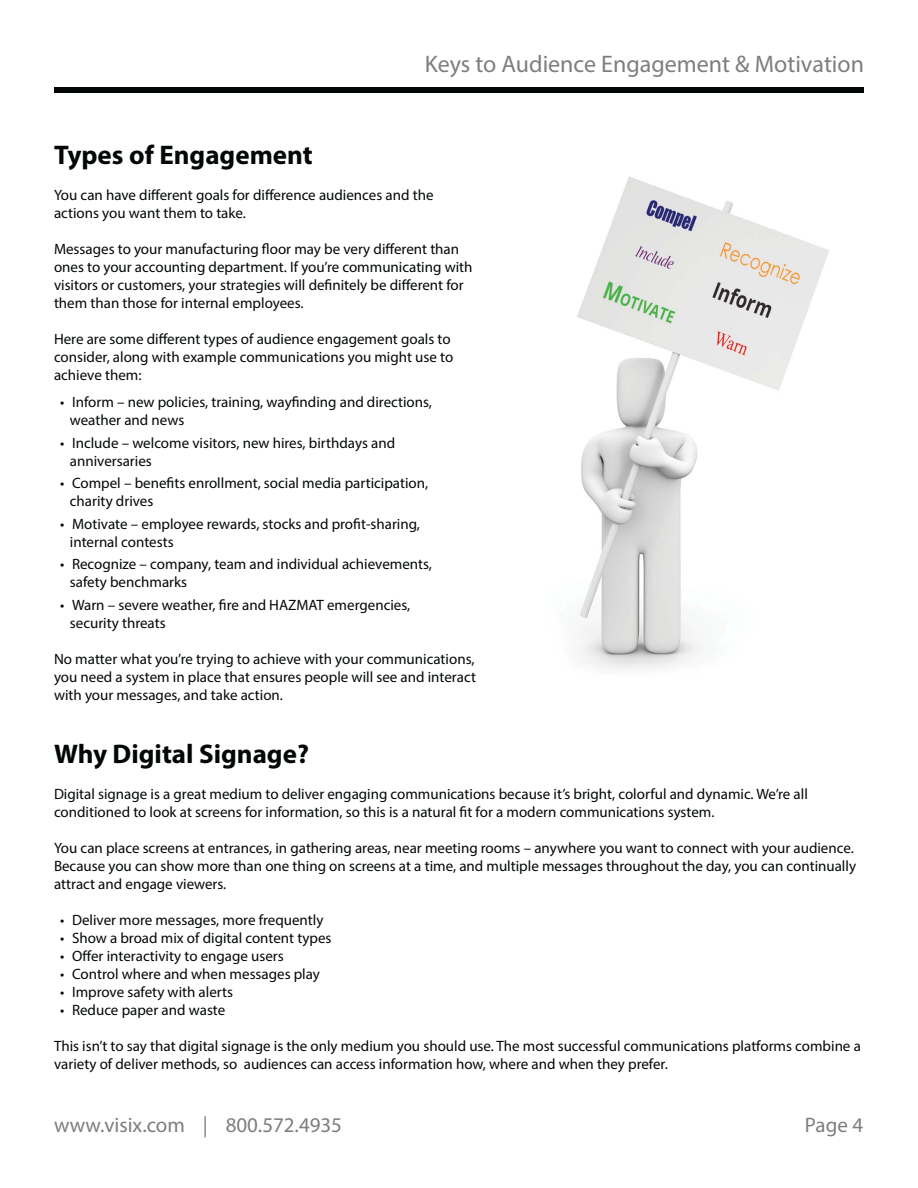
<style>
.page{position:relative;width:918px;height:1188px;background:#fff}
.page>*{position:absolute;margin:0;border:0;box-sizing:border-box;transform-origin:0 0}
.t1{font:700 27px "Myriad Pro";color:#030806}
.t2{font:24px "Myriad Pro";color:#7c7e80}
.t3{font:21px "Myriad Pro";color:#7c7e80}
.t4{font:15px/18px "Myriad Pro";color:#030806}
</style>
<div class="page">
<div style="left:54px;top:88px;width:810px;height:5px;background:#030806"></div>
<img style="left:577px;top:176px;width:252px;height:494px">
<h2 class="t2" style="left:425px;top:55px;width:441px">Keys to Audience Engagement &amp; Motivation</h2>
<h1 class="t1" style="left:54px;top:145px;width:260px">Types of Engagement</h1>
<p class="t4" style="left:54px;top:188px;width:381px">You can have different goals for difference audiences and the actions you want them to take.</p>
<p class="t4" style="left:54px;top:242px;width:420px">Messages to your manufacturing floor may be very different than ones to your accounting department. If you’re communicating with visitors or customers, your strategies will definitely be different for them than those for internal employees.</p>
<p class="t4" style="left:54px;top:332px;width:401px">Here are some different types of audience engagement goals to consider, along with example communications you might use to achieve them:</p>
<p class="t4" style="left:70px;top:395px;width:364px;text-indent:-10px">• Inform – new policies, training, wayfinding and directions, weather and news</p>
<p class="t4" style="left:70px;top:435px;width:327px;text-indent:-10px">• Include – welcome visitors, new hires, birthdays and anniversaries</p>
<p class="t4" style="left:70px;top:476px;width:360px;text-indent:-10px">• Compel – benefits enrollment, social media participation, charity drives</p>
<p class="t4" style="left:70px;top:516px;width:352px;text-indent:-10px">• Motivate – employee rewards, stocks and profit-sharing, internal contests</p>
<p class="t4" style="left:70px;top:557px;width:364px;text-indent:-10px">• Recognize – company, team and individual achievements, safety benchmarks</p>
<p class="t4" style="left:70px;top:597px;width:342px;text-indent:-10px">• Warn – severe weather, fire and HAZMAT emergencies, security threats</p>
<p class="t4" style="left:54px;top:651px;width:423px;text-align:justify">No matter what you’re trying to achieve with your communications, you need a system in place that ensures people will see and interact with your messages, and take action.</p>
<h1 class="t1" style="left:54px;top:744px;width:257px">Why Digital Signage?</h1>
<p class="t4" style="left:54px;top:786px;width:755px">Digital signage is a great medium to deliver engaging communications because it’s bright, colorful and dynamic. We’re all conditioned to look at screens for information, so this is a natural fit for a modern communications system.</p>
<p class="t4" style="left:54px;top:840px;width:804px">You can place screens at entrances, in gathering areas, near meeting rooms – anywhere you want to connect with your audience.<br>Because you can show more than one thing on screens at a time, and multiple messages throughout the day, you can continually attract and engage viewers.</p>
<p class="t4" style="left:60px;top:912px;width:265px">• Deliver more messages, more frequently</p>
<p class="t4" style="left:60px;top:930px;width:273px">• Show a broad mix of digital content types</p>
<p class="t4" style="left:60px;top:948px;width:225px">• Offer interactivity to engage users</p>
<p class="t4" style="left:60px;top:966px;width:262px">• Control where and when messages play</p>
<p class="t4" style="left:60px;top:984px;width:175px">• Improve safety with alerts</p>
<p class="t4" style="left:60px;top:1002px;width:167px">• Reduce paper and waste</p>
<p class="t4" style="left:54px;top:1038px;width:808px">This isn’t to say that digital signage is the only medium you should use. The most successful communications platforms combine a variety of deliver methods, so audiences can access information how, where and when they prefer.</p>
<h3 class="t3" style="left:54px;top:1117px;width:290px">www.visix.com | 800.572.4935</h3>
<h3 class="t3" style="left:805px;top:1117px;width:60px">Page 4</h3>
</div>
